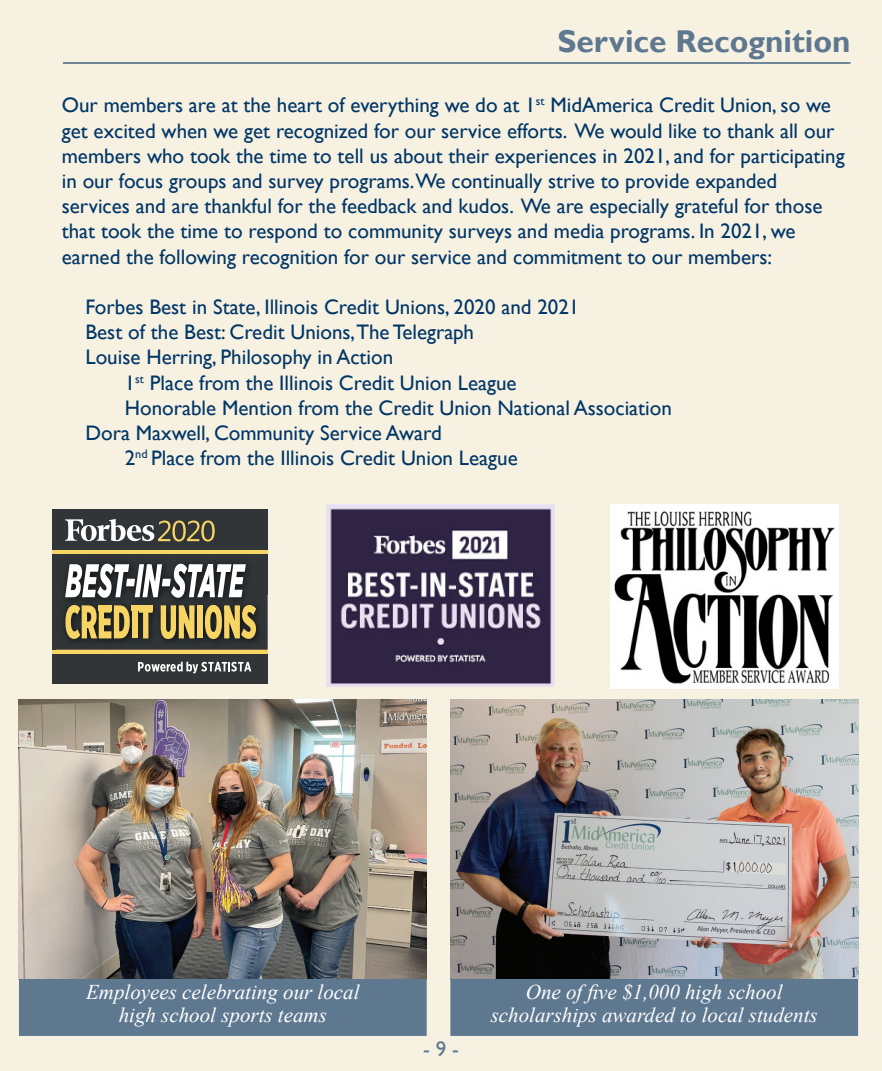
<style>
.page{position:relative;width:882px;height:1071px;background:#f7f1e2}
.page>*{position:absolute;margin:0;border:0;box-sizing:border-box;transform-origin:0 0}
.t1{font:700 31.5px "Gill Sans";color:#5e7890}
.t2{font:21px/25.2px "Gill Sans";color:#003667}
.t3{font:italic 21px/22.8px "Times New Roman";color:#fff;text-align:center}
.t4{font:21px "Gill Sans";color:#5e7890}
</style>
<div class="page">
<img style="left:450px;top:699px;width:408px;height:280px">
<img style="left:19px;top:699px;width:408px;height:280px">
<div style="left:450px;top:979px;width:408px;height:57px;background:#5e7890"></div>
<div style="left:19px;top:979px;width:408px;height:57px;background:#5e7890"></div>
<hr style="left:63px;top:62px;width:787px;height:2px;background:#5e7890">
<div style="left:52px;top:509px;width:216px;height:174px;background:#313538"></div>
<hr style="left:52px;top:650px;width:216px;height:4px;background:#f7d565">
<hr style="left:52px;top:550px;width:216px;height:4px;background:#f7d565">
<img style="left:254px;top:595px;width:14px;height:55px">
<img style="left:56px;top:611px;width:198px;height:39px">
<img style="left:91px;top:563px;width:140px;height:1px">
<img style="left:236px;top:563px;width:12px;height:10px">
<img style="left:67px;top:595px;width:192px;height:16px">
<svg style="left:65px;top:605px;width:88px;height:34px;background:#a18e4c"></svg>
<img style="left:139px;top:606px;width:14px;height:5px">
<svg style="left:161px;top:605px;width:95px;height:34px;background:#ab964e"></svg>
<svg style="left:65px;top:564px;width:181px;height:34px"></svg>
<svg style="left:138px;top:662px;width:113px;height:11px"></svg>
<svg style="left:65px;top:519px;width:150px;height:23px"></svg>
<img style="left:327px;top:505px;width:227px;height:182px">
<img style="left:611px;top:504px;width:228px;height:185px">
<p class="t1" style="left:557px;top:23px;width:295px">Service Recognition</p>
<p class="t2" style="left:62px;top:93px;width:784px">Our members are at the heart of everything we do at 1<sup>st</sup> MidAmerica Credit Union, so we get excited when we get recognized for our service efforts. We would like to thank all our members who took the time to tell us about their experiences in 2021, and for participating in our focus groups and survey programs.We continually strive to provide expanded services and are thankful for the feedback and kudos. We are especially grateful for those that took the time to respond to community surveys and media programs. In 2021, we earned the following recognition for our service and commitment to our members:</p>
<p class="t2" style="left:85px;top:295px;width:495px">Forbes Best in State, Illinois Credit Unions, 2020 and 2021</p>
<p class="t2" style="left:85px;top:320px;width:390px">Best of the Best: Credit Unions,The Telegraph</p>
<p class="t2" style="left:85px;top:345px;width:309px">Louise Herring, Philosophy in Action</p>
<p class="t2" style="left:125px;top:370px;width:393px">1<sup>st</sup> Place from the Illinois Credit Union League</p>
<p class="t2" style="left:125px;top:396px;width:549px">Honorable Mention from the Credit Union National Association</p>
<p class="t2" style="left:85px;top:421px;width:358px">Dora Maxwell, Community Service Award</p>
<p class="t2" style="left:125px;top:446px;width:395px">2<sup>nd</sup> Place from the Illinois Credit Union League</p>
<p class="t3" style="left:86px;top:980px;width:275px">Employees celebrating our local high school sports teams</p>
<p class="t4" style="left:423px;top:1037px;width:37px">- 9 -</p>
<p class="t3" style="left:526px;top:980px;width:258px">One of five $1,000 high school</p>
<p class="t3" style="left:491px;top:1003px;width:329px">scholarships awarded to local students</p>
</div>
